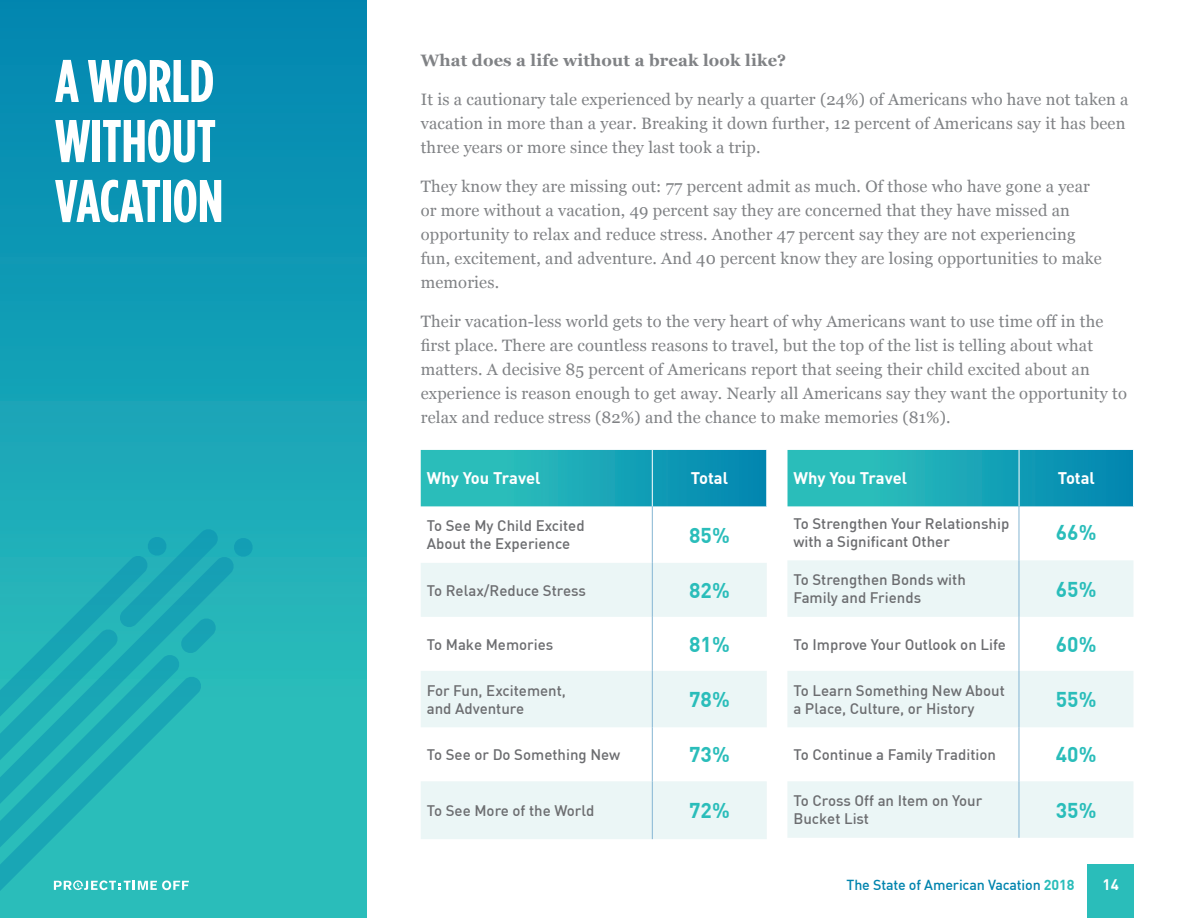
<style>
.page{position:relative;width:1188px;height:918px;background:#fff}
.page>*{position:absolute;margin:0;border:0;box-sizing:border-box;transform-origin:0 0}
.t1{font:700 60px/60px "Gotham Condensed";color:#fff}
.t2{font:700 21px "DIN Pro";color:#2abdba}
.intro{font:16.5px/24px "Georgia";letter-spacing:.01em;color:#808285}
.intro-2{font:700 16.5px "Georgia";letter-spacing:.01em;color:#808285}
.t3{font:700 16.5px "DIN Pro";color:#fff}
.t4{font:500 15px/18px "DIN Pro";color:#6c6d70}
.t5{font:700 15px "DIN Pro";color:#fff}
.t6{font:500 14.25px "DIN Pro";letter-spacing:-.01em;color:#0184ae}
.s1{font-weight:700;color:#2abdba}
</style>
<div class="page">
<div style="left:0;top:0;width:367px;height:918px;background:linear-gradient(to bottom,#0287b1,#32c7bc)"></div>
<div style="left:1088px;top:864px;width:46px;height:54px;background:#2abdba"></div>
<svg style="left:0;top:528px;width:219px;height:390px;background:#1dadb8"></svg>
<div style="left:0;top:910px;width:202px;height:8px;background:#2abdba"></div>
<svg style="left:0;top:556px;width:235px;height:354px;background:#25b4b8"></svg>
<svg style="left:233px;top:537px;width:21px;height:21px"></svg>
<svg style="left:421px;top:450px;width:346px;height:56px;background:#1aa7b6"></svg>
<svg style="left:421px;top:563px;width:346px;height:276px;fill:#ebf6f6"></svg>
<hr style="left:652px;top:450px;width:1px;height:56px;background:#fff">
<hr style="left:652px;top:506px;width:1px;height:57px;background:#84b5d3">
<hr style="left:652px;top:563px;width:1px;height:54px;background:#84b5d3">
<hr style="left:652px;top:617px;width:1px;height:54px;background:#84b5d3">
<hr style="left:652px;top:671px;width:1px;height:56px;background:#84b5d3">
<hr style="left:652px;top:727px;width:1px;height:54px;background:#84b5d3">
<hr style="left:652px;top:781px;width:1px;height:58px;background:#84b5d3">
<svg style="left:787px;top:560px;width:346px;height:278px;fill:#ebf6f6"></svg>
<hr style="left:1019px;top:504px;width:1px;height:56px;background:#84b5d3">
<hr style="left:1019px;top:560px;width:1px;height:57px;background:#84b5d3">
<hr style="left:1019px;top:617px;width:1px;height:54px;background:#84b5d3">
<hr style="left:1019px;top:671px;width:1px;height:56px;background:#84b5d3">
<hr style="left:1019px;top:727px;width:1px;height:54px;background:#84b5d3">
<hr style="left:1019px;top:781px;width:1px;height:57px;background:#84b5d3">
<svg style="left:788px;top:450px;width:345px;height:56px;background:#19a7b6"></svg>
<hr style="left:1019px;top:450px;width:1px;height:56px;background:#fff">
<p class="t1" style="left:55px;top:51px;width:170px">A WORLD<br>WITHOUT<br>VACATION</p>
<p class="intro-2" style="left:421px;top:48px;width:367px">What does a life without a break look like?</p>
<p class="intro" style="left:421px;top:87px;width:709px">It is a cautionary tale experienced by nearly a quarter (24%) of Americans who have not taken a vacation in more than a year. Breaking it down further, 12 percent of Americans say it has been three years or more since they last took a trip.</p>
<p class="intro" style="left:421px;top:174px;width:683px">They know they are missing out: 77 percent admit as much. Of those who have gone a year or more without a vacation, 49 percent say they are concerned that they have missed an opportunity to relax and reduce stress. Another 47 percent say they are not experiencing fun, excitement, and adventure. And 40 percent know they are losing opportunities to make memories.</p>
<p class="intro" style="left:421px;top:309px;width:708px">Their vacation-less world gets to the very heart of why Americans want to use time off in the first place. There are countless reasons to travel, but the top of the list is telling about what matters. A decisive 85 percent of Americans report that seeing their child excited about an experience is reason enough to get away. Nearly all Americans say they want the opportunity to relax and reduce stress (82%) and the chance to make memories (81%).</p>
<p class="t3" style="left:427px;top:468px;width:115px">Why You Travel</p>
<p class="t3" style="left:691px;top:468px;width:39px">Total</p>
<p class="t4" style="left:427px;top:517px;width:159px">To See My Child Excited<br>About the Experience</p>
<p class="t2" style="left:689px;top:521px;width:42px">85%</p>
<p class="t4" style="left:427px;top:581px;width:161px">To Relax/Reduce Stress</p>
<p class="t2" style="left:689px;top:576px;width:42px">82%</p>
<p class="t4" style="left:427px;top:635px;width:128px">To Make Memories</p>
<p class="t2" style="left:689px;top:630px;width:42px">81%</p>
<p class="t4" style="left:427px;top:681px;width:141px">For Fun, Excitement, and Adventure</p>
<p class="t2" style="left:689px;top:686px;width:42px">78%</p>
<p class="t4" style="left:427px;top:745px;width:195px">To See or Do Something New</p>
<p class="t2" style="left:689px;top:741px;width:42px">73%</p>
<p class="t4" style="left:427px;top:801px;width:169px">To See More of the World</p>
<p class="t2" style="left:689px;top:797px;width:42px">72%</p>
<p class="t3" style="left:794px;top:468px;width:115px">Why You Travel</p>
<p class="t3" style="left:1058px;top:468px;width:39px">Total</p>
<p class="t4" style="left:793px;top:514px;width:217px">To Strengthen Your Relationship with a Significant Other</p>
<p class="t2" style="left:1056px;top:519px;width:42px">66%</p>
<p class="t4" style="left:793px;top:571px;width:174px">To Strengthen Bonds with<br>Family and Friends</p>
<p class="t2" style="left:1056px;top:575px;width:42px">65%</p>
<p class="t4" style="left:793px;top:635px;width:214px">To Improve Your Outlook on Life</p>
<p class="t2" style="left:1056px;top:630px;width:42px">60%</p>
<p class="t4" style="left:793px;top:681px;width:213px">To Learn Something New About a Place, Culture, or History</p>
<p class="t2" style="left:1056px;top:686px;width:42px">55%</p>
<p class="t4" style="left:793px;top:745px;width:204px">To Continue a Family Tradition</p>
<p class="t2" style="left:1056px;top:741px;width:42px">40%</p>
<p class="t4" style="left:793px;top:791px;width:190px">To Cross Off an Item on Your<br>Bucket List</p>
<p class="t2" style="left:1056px;top:796px;width:42px">35%</p>
<p class="t6" style="left:847px;top:876px;width:229px">The State of American Vacation <span class="s1">2018</span></p>
<p class="t5" style="left:1102px;top:874px;width:18px">14</p>
</div>
